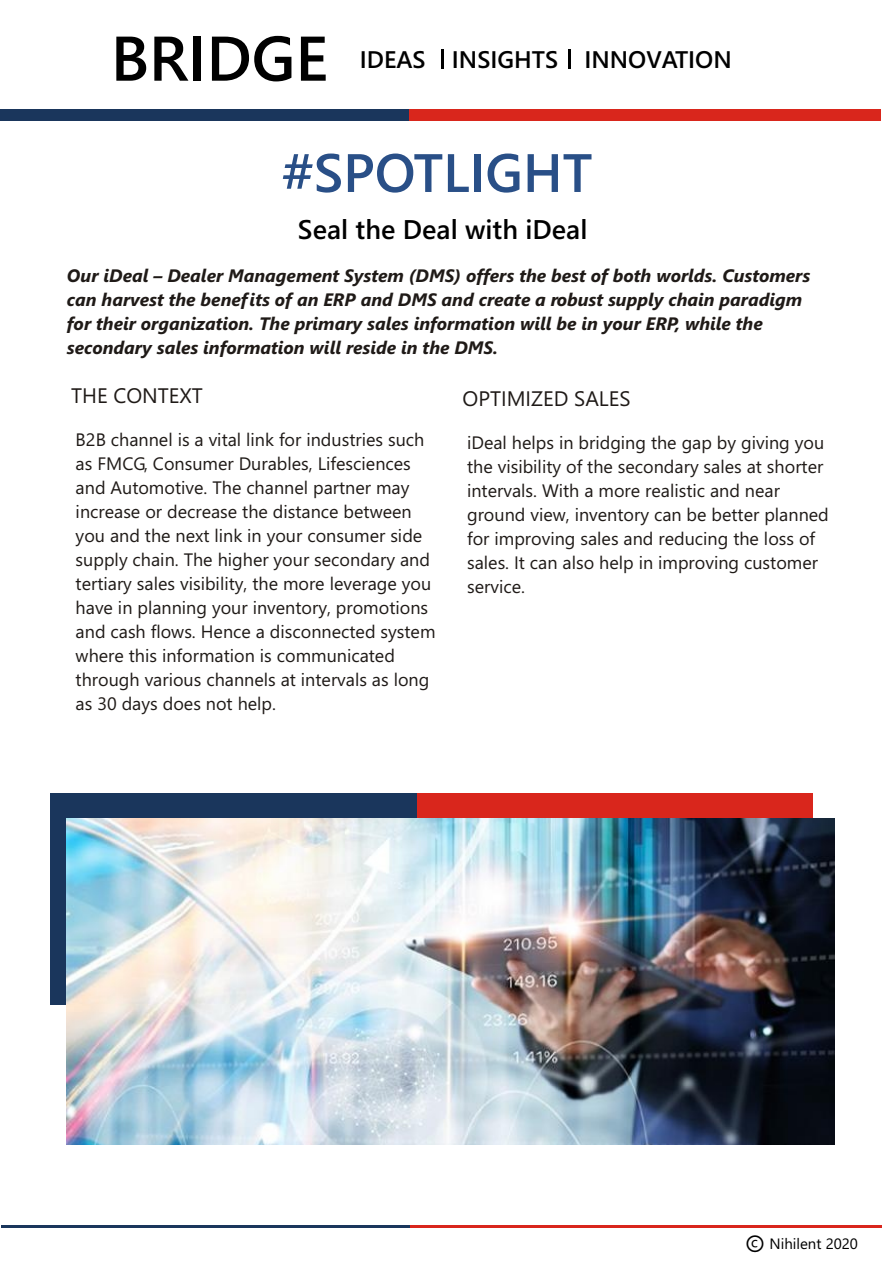
<style>
.page{position:relative;width:894px;height:1263px;background:#fff}
.page>*{position:absolute;margin:0;border:0;box-sizing:border-box;transform-origin:0 0}
.t1{font:63px "Segoe UI Semibold";color:#000}
.t2{font:54px "Segoe UI Semibold";color:#294f87}
.t3{font:27px "Segoe UI Semibold";color:#000}
.t4{font:24px "Segoe UI Semibold";color:#000}
.t5{font:21px "Segoe UI";color:#1f1a17}
.t6{font:18px/24px "Segoe UI";color:#1f1a17}
.t7{font:italic 700 18px/24px "Segoe UI";color:#1f1a17}
.t8{font:15px "Segoe UI Emoji";color:#000}
</style>
<div class="page">
<div style="left:417px;top:793px;width:395px;height:212px;background:#d9261c"></div>
<div style="left:50px;top:793px;width:367px;height:212px;background:#1a365c"></div>
<svg style="left:442px;top:50px;width:2px;height:19px"></svg>
<svg style="left:568px;top:50px;width:2px;height:19px"></svg>
<hr style="left:1px;top:1225px;width:409px;height:3px;background:#1a365c">
<hr style="left:410px;top:1225px;width:471px;height:3px;background:#d9261c">
<div style="left:0;top:109px;width:409px;height:12px;background:#1a365c"></div>
<div style="left:409px;top:109px;width:471px;height:12px;background:#d9261c"></div>
<img style="left:66px;top:819px;width:769px;height:325px">
<h1 class="t1" style="left:111px;top:35px;width:219px">BRIDGE</h1>
<h3 class="t4" style="left:360px;top:51px;width:373px">IDEAS INSIGHTS INNOVATION</h3>
<h2 class="t2" style="left:282px;top:153px;width:312px">#SPOTLIGHT</h2>
<h3 class="t3" style="left:298px;top:219px;width:291px">Seal the Deal with iDeal</h3>
<p class="t7" style="left:67px;top:266px;width:745px">Our iDeal – Dealer Management System (DMS) offers the best of both worlds. Customers can harvest the benefits of an ERP and DMS and create a robust supply chain paradigm for their organization. The primary sales information will be in your ERP, while the secondary sales information will reside in the DMS.</p>
<p class="t5" style="left:463px;top:390px;width:170px">OPTIMIZED SALES</p>
<p class="t6" style="left:467px;top:433px;width:363px">iDeal helps in bridging the gap by giving you the visibility of the secondary sales at shorter intervals. With a more realistic and near ground view, inventory can be better planned for improving sales and reducing the loss of sales. It can also help in improving customer service.</p>
<p class="t5" style="left:71px;top:387px;width:133px">THE CONTEXT</p>
<p class="t6" style="left:76px;top:430px;width:361px">B2B channel is a vital link for industries such as FMCG, Consumer Durables, Lifesciences and Automotive. The channel partner may increase or decrease the distance between you and the next link in your consumer side supply chain. The higher your secondary and tertiary sales visibility, the more leverage you have in planning your inventory, promotions and cash flows. Hence a disconnected system where this information is communicated through various channels at intervals as long as 30 days does not help.</p>
<p class="t8" style="left:797px;top:1238px;width:27px">● ■▼</p>
</div>
